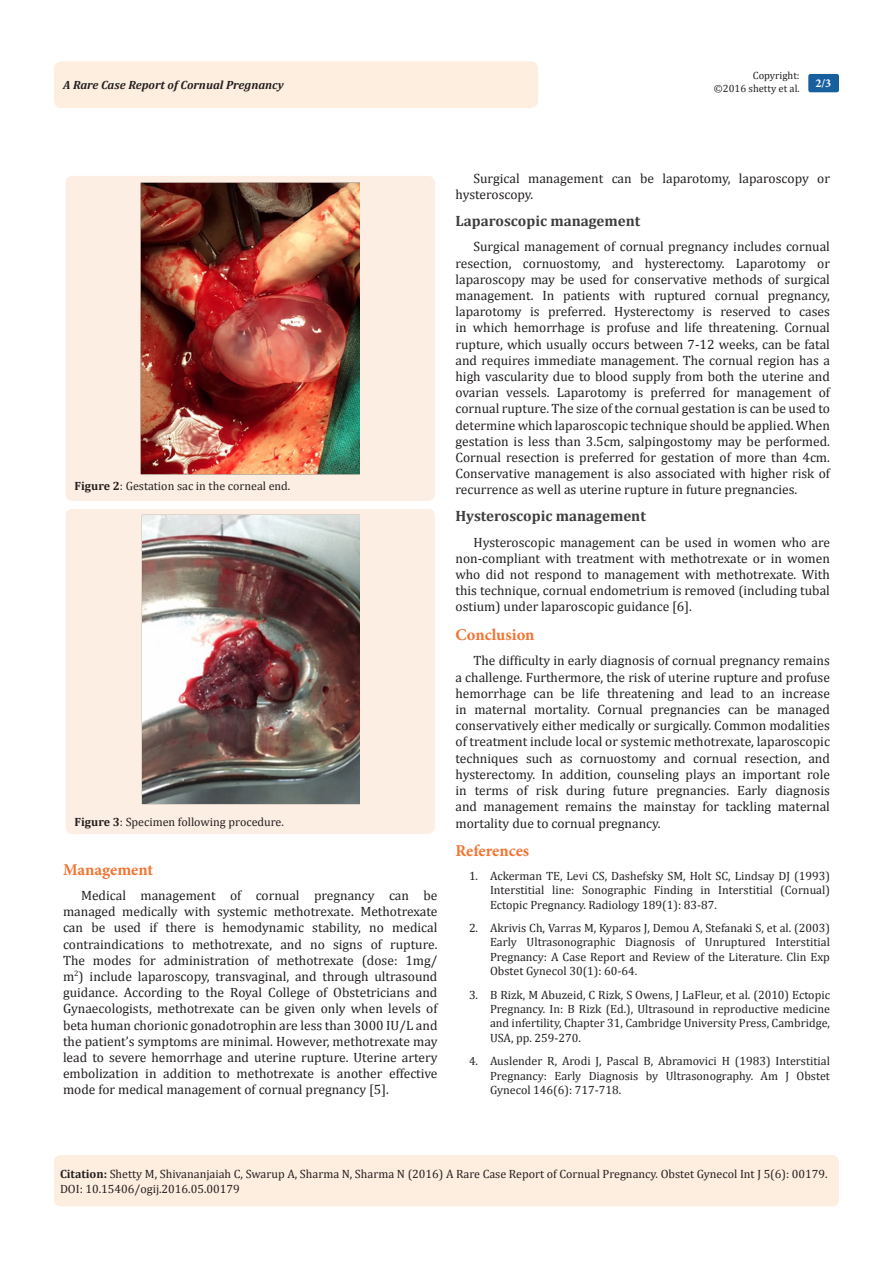
<style>
.page{position:relative;width:893px;height:1263px;background:#fff}
.page>*{position:absolute;margin:0;border:0;box-sizing:border-box;transform-origin:0 0}
.t1{font:700 16.5px "Minion Pro";letter-spacing:-.005em;color:#f37331}
.t2{font:700 15px "Cambria";color:#3e3e3f}
.t3{font:13.5px/16.2px "Cambria";color:#231f20;text-align:justify}
.Citation{font:12px/14.4px "Cambria";color:#231f20;text-align:justify}
.t4{font:italic 700 12px "Cambria";color:#231f20}
.t5{font:700 12px "Minion Pro";color:#fff}
.t6{font:10.5px/12.6px "Cambria";color:#231f20;text-align:right}
.s1{font-weight:700}
</style>
<div class="page">
<div style="left:54px;top:1155px;width:785px;height:51px;background:#feeee0;border-radius:7px"></div>
<div style="left:54px;top:61px;width:484px;height:47px;background:#feeee0;border-radius:8px"></div>
<div style="left:808px;top:74px;width:31px;height:18px;background:#18609d;border-radius:2px"></div>
<div style="left:66px;top:176px;width:369px;height:325px;background:#fdeee3;border-radius:7px"></div>
<img style="left:141px;top:183px;width:219px;height:291px">
<div style="left:66px;top:509px;width:369px;height:325px;background:#fdeee3;border-radius:7px"></div>
<img style="left:142px;top:514px;width:218px;height:290px">
<p class="t6" style="left:714px;top:69px;width:87px">Copyright:<br>©2016 shetty et al.</p>
<p class="t4" style="left:63px;top:77px;width:222px">A Rare Case Report of Cornual Pregnancy</p>
<p class="t5" style="left:815px;top:75px;width:17px">2/3</p>
<p class="Citation" style="left:75px;top:479px;width:217px"><span class="s1">Figure 2</span>: Gestation sac in the corneal end.</p>
<p class="Citation" style="left:75px;top:815px;width:211px"><span class="s1">Figure 3</span>: Specimen following procedure.</p>
<p class="t1" style="left:63px;top:858px;width:92px">Management</p>
<p class="t3" style="left:63px;top:887px;width:376px;text-indent:18px">Medical management of cornual pregnancy can be managed medically with systemic methotrexate. Methotrexate can be used if there is hemodynamic stability, no medical contraindications to methotrexate, and no signs of rupture.<br>The modes for administration of methotrexate (dose: 1mg/ m<sup>2</sup>) include laparoscopy, transvaginal, and through ultrasound guidance. According to the Royal College of Obstetricians and Gynaecologists, methotrexate can be given only when levels of beta human chorionic gonadotrophin are less than 3000 IU/L and the patient’s symptoms are minimal. However, methotrexate may lead to severe hemorrhage and uterine rupture. Uterine artery embolization in addition to methotrexate is another effective mode for medical management of cornual pregnancy [5].</p>
<p class="t3" style="left:455px;top:170px;width:376px;text-indent:18px">Surgical management can be laparotomy, laparoscopy or hysteroscopy.</p>
<p class="t2" style="left:455px;top:210px;width:186px">Laparoscopic management</p>
<p class="t3" style="left:455px;top:239px;width:376px;text-indent:18px">Surgical management of cornual pregnancy includes cornual resection, cornuostomy, and hysterectomy. Laparotomy or laparoscopy may be used for conservative methods of surgical management. In patients with ruptured cornual pregnancy, laparotomy is preferred. Hysterectomy is reserved to cases in which hemorrhage is profuse and life threatening. Cornual rupture, which usually occurs between 7-12 weeks, can be fatal and requires immediate management. The cornual region has a high vascularity due to blood supply from both the uterine and ovarian vessels. Laparotomy is preferred for management of cornual rupture. The size of the cornual gestation is can be used to determine which laparoscopic technique should be applied. When gestation is less than 3.5cm, salpingostomy may be performed.<br>Cornual resection is preferred for gestation of more than 4cm.<br>Conservative management is also associated with higher risk of recurrence as well as uterine rupture in future pregnancies.</p>
<p class="t2" style="left:455px;top:506px;width:192px">Hysteroscopic management</p>
<p class="t3" style="left:455px;top:534px;width:376px;text-indent:18px">Hysteroscopic management can be used in women who are non-compliant with treatment with methotrexate or in women who did not respond to management with methotrexate. With this technique, cornual endometrium is removed (including tubal ostium) under laparoscopic guidance [6].</p>
<p class="t1" style="left:455px;top:623px;width:81px">Conclusion</p>
<p class="t3" style="left:455px;top:653px;width:376px;text-indent:18px">The difficulty in early diagnosis of cornual pregnancy remains a challenge. Furthermore, the risk of uterine rupture and profuse hemorrhage can be life threatening and lead to an increase in maternal mortality. Cornual pregnancies can be managed conservatively either medically or surgically. Common modalities of treatment include local or systemic methotrexate, laparoscopic techniques such as cornuostomy and cornual resection, and hysterectomy. In addition, counseling plays an important role in terms of risk during future pregnancies. Early diagnosis and management remains the mainstay for tackling maternal mortality due to cornual pregnancy.</p>
<p class="t1" style="left:455px;top:839px;width:75px">References</p>
<p class="Citation" style="left:490px;top:868px;width:341px;text-indent:-21px">1. Ackerman TE, Levi CS, Dashefsky SM, Holt SC, Lindsay DJ (1993)<br>Interstitial line: Sonographic Finding in Interstitial (Cornual)<br>Ectopic Pregnancy. Radiology 189(1): 83-87.</p>
<p class="Citation" style="left:490px;top:920px;width:341px;text-indent:-21px">2. Akrivis Ch, Varras M, Kyparos J, Demou A, Stefanaki S, et al. (2003)<br>Early Ultrasonographic Diagnosis of Unruptured Interstitial Pregnancy: A Case Report and Review of the Literature. Clin Exp Obstet Gynecol 30(1): 60-64.</p>
<p class="Citation" style="left:490px;top:987px;width:341px;text-indent:-21px">3. B Rizk, M Abuzeid, C Rizk, S Owens, J LaFleur, et al. (2010) Ectopic Pregnancy. In: B Rizk (Ed.), Ultrasound in reproductive medicine and infertility, Chapter 31, Cambridge University Press, Cambridge, USA, pp. 259-270.</p>
<p class="Citation" style="left:490px;top:1054px;width:341px;text-indent:-21px">4. Auslender R, Arodi J, Pascal B, Abramovici H (1983) Interstitial Pregnancy: Early Diagnosis by Ultrasonography. Am J Obstet Gynecol 146(6): 717-718.</p>
<p class="Citation" style="left:60px;top:1167px;width:769px"><span class="s1">Citation:</span> Shetty M, Shivananjaiah C, Swarup A, Sharma N, Sharma N (2016) A Rare Case Report of Cornual Pregnancy. Obstet Gynecol Int J 5(6): 00179.<br>DOI: 10.15406/ogij.2016.05.00179</p>
</div>
